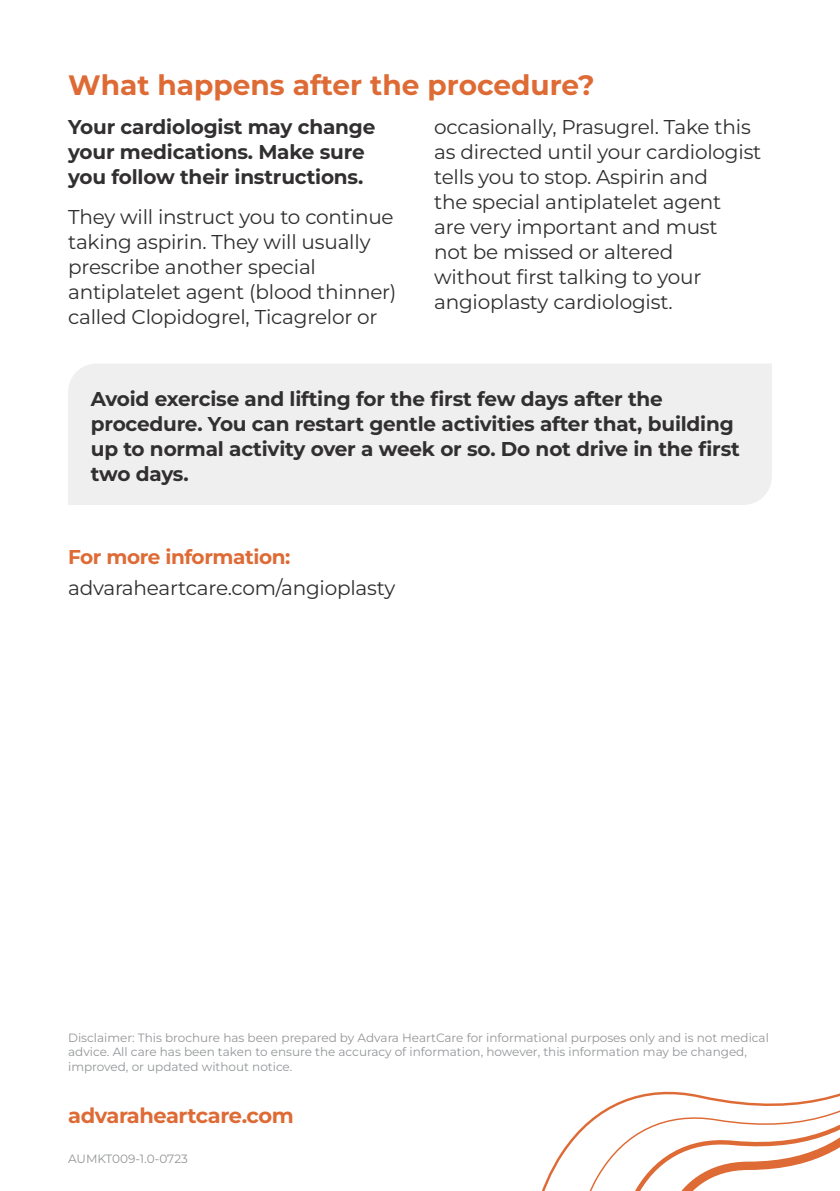
<style>
.page{position:relative;width:840px;height:1191px;background:#fff}
.page>*{position:absolute;margin:0;border:0;box-sizing:border-box;transform-origin:0 0}
.H3_-_Orange_-_Tighte{font:700 28px "Montserrat";color:#de6b35}
.Table_Body{font:700 21px "Montserrat";letter-spacing:-.02em;color:#de6b35}
.Body_Copy_-_tighter{font:20px/25px "Montserrat";letter-spacing:-.01em;color:#312f30}
.Body_Copy_-_tighter-2{font:700 20px/25px "Montserrat";letter-spacing:-.01em;color:#312f30}
.H4_-_Orange_-_Tighte{font:700 20px "Montserrat";letter-spacing:-.02em;color:#de6b35}
.Disclaimer{font:12px/14.4px "Montserrat";color:#939598}
.ITEM_CODE{font:12px "Montserrat";color:#939598}
</style>
<div class="page">
<div style="left:68px;top:364px;width:703px;height:141px;background:#efeff0"></div>
<svg style="left:542px;top:1091px;width:297px;height:100px"></svg>
<p class="H3_-_Orange_-_Tighte" style="left:68px;top:67px;width:527px">What happens after the procedure?</p>
<p class="Body_Copy_-_tighter-2" style="left:68px;top:114px;width:308px">Your cardiologist may change your medications. Make sure you follow their instructions.</p>
<p class="Body_Copy_-_tighter" style="left:68px;top:203px;width:329px">They will instruct you to continue taking aspirin. They will usually prescribe another special antiplatelet agent (blood thinner) called Clopidogrel, Ticagrelor or</p>
<p class="Body_Copy_-_tighter" style="left:434px;top:114px;width:328px">occasionally, Prasugrel. Take this as directed until your cardiologist tells you to stop. Aspirin and<br>the special antiplatelet agent<br>are very important and must<br>not be missed or altered<br>without first talking to your angioplasty cardiologist.</p>
<p class="Body_Copy_-_tighter-2" style="left:91px;top:385px;width:650px">Avoid exercise and lifting for the first few days after the procedure. You can restart gentle activities after that, building up to normal activity over a week or so. Do not drive in the first two days.</p>
<p class="H4_-_Orange_-_Tighte" style="left:68px;top:544px;width:224px">For more information:</p>
<p class="Body_Copy_-_tighter" style="left:68px;top:575px;width:328px">advaraheartcare.com/angioplasty</p>
<p class="Disclaimer" style="left:68px;top:1030px;width:702px">Disclaimer: This brochure has been prepared by Advara HeartCare for informational purposes only and is not medical advice. All care has been taken to ensure the accuracy of information, however, this information may be changed, improved, or updated without notice.</p>
<p class="Table_Body" style="left:68px;top:1101px;width:227px">advaraheartcare.com</p>
<p class="ITEM_CODE" style="left:68px;top:1151px;width:121px">AUMKT009-1.0-0723</p>
</div>
